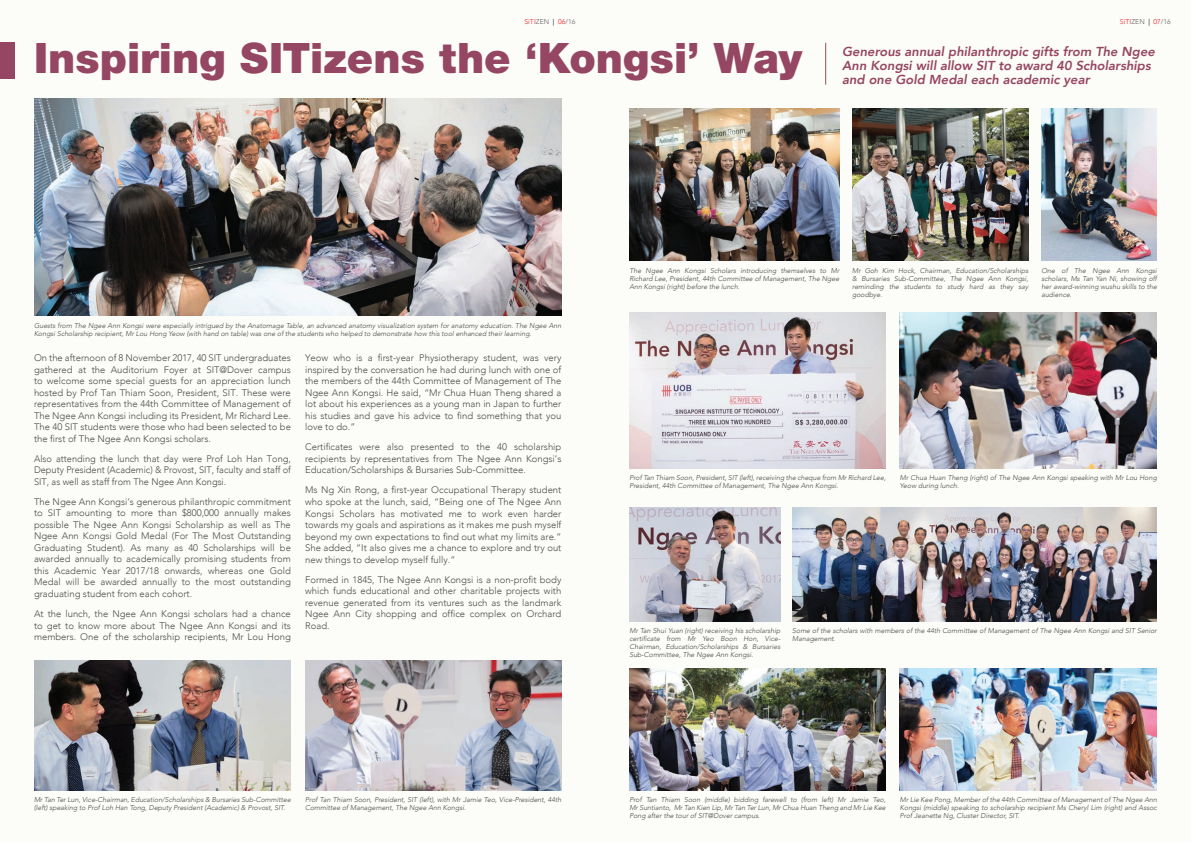
<style>
.page{position:relative;width:1191px;height:842px;background:#fcfcf8}
.page>*{position:absolute;margin:0;border:0;box-sizing:border-box;transform-origin:0 0}
.t1{font:900 42px "Helvetica Neue LT Std";color:#954662}
.Standfirst_2{font:italic 800 13px/14px "Avenir";color:#954662}
.Body_text{font:300 9.5px/11.5px "Avenir";color:#4b4c4d;text-align:justify}
.t2{font:italic 300 7px/8px "Avenir";color:#4b4c4d}
.t3{font:300 7px "Avenir";color:#ee1d23}
.s1{color:#636366}
.s2{font-weight:800;color:#636366}
</style>
<div class="page">
<img style="left:34px;top:660px;width:257px;height:131px">
<img style="left:305px;top:660px;width:256px;height:131px">
<img style="left:34px;top:99px;width:527px;height:216px">
<img style="left:900px;top:312px;width:257px;height:156px">
<img style="left:900px;top:668px;width:257px;height:123px">
<img style="left:629px;top:313px;width:257px;height:155px">
<img style="left:1041px;top:108px;width:116px;height:152px">
<img style="left:629px;top:507px;width:151px;height:114px">
<img style="left:792px;top:507px;width:365px;height:114px">
<img style="left:852px;top:108px;width:176px;height:152px">
<img style="left:629px;top:668px;width:257px;height:123px">
<img style="left:629px;top:108px;width:210px;height:152px">
<hr style="left:825px;top:43px;width:1px;height:42px;background:#96544d">
<div style="left:0;top:43px;width:14px;height:36px;background:#954662"></div>
<p class="t3" style="left:524px;top:17px;width:52px">SiTI<span class="s1">ZEN</span> <span class="s2">|</span> 06<span class="s1">/16</span></p>
<p class="t1" style="left:34px;top:32px;width:769px">Inspiring SITizens the ‘Kongsi’ Way</p>
<p class="t3" style="left:1119px;top:17px;width:52px">SiTI<span class="s1">ZEN</span> <span class="s2">|</span> 07<span class="s1">/16</span></p>
<p class="Standfirst_2" style="left:842px;top:45px;width:314px">Generous annual philanthropic gifts from The Ngee<br>Ann Kongsi will allow SIT to award 40 Scholarships and one Gold Medal each academic year</p>
<p class="t2" style="left:34px;top:321px;width:529px">Guests from The Ngee Ann Kongsi were especially intrigued by the Anatomage Table, an advanced anatomy visualization system for anatomy education. The Ngee Ann<br>Kongsi Scholarship recipient, Mr Lou Hong Yeow (with hand on table) was one of the students who helped to demonstrate how this tool enhanced their learning.</p>
<p class="Body_text" style="left:34px;top:352px;width:258px">On the afternoon of 8 November 2017, 40 SIT undergraduates gathered at the Auditorium Foyer at SIT@Dover campus to welcome some special guests for an appreciation lunch hosted by Prof Tan Thiam Soon, President, SIT. These were representatives from the 44th Committee of Management of The Ngee Ann Kongsi including its President, Mr Richard Lee.<br>The 40 SIT students were those who had been selected to be the first of The Ngee Ann Kongsi scholars.</p>
<p class="Body_text" style="left:34px;top:453px;width:258px">Also attending the lunch that day were Prof Loh Han Tong, Deputy President (Academic) &amp; Provost, SIT, faculty and staff of SIT, as well as staff from The Ngee Ann Kongsi.</p>
<p class="Body_text" style="left:34px;top:496px;width:258px">The Ngee Ann Kongsi’s generous philanthropic commitment to SIT amounting to more than $800,000 annually makes possible The Ngee Ann Kongsi Scholarship as well as The Ngee Ann Kongsi Gold Medal (For The Most Outstanding Graduating Student). As many as 40 Scholarships will be awarded annually to academically promising students from this Academic Year 2017/18 onwards, whereas one Gold Medal will be awarded annually to the most outstanding graduating student from each cohort.</p>
<p class="Body_text" style="left:34px;top:608px;width:258px">At the lunch, the Ngee Ann Kongsi scholars had a chance to get to know more about The Ngee Ann Kongsi and its members. One of the scholarship recipients, Mr Lou Hong</p>
<p class="Body_text" style="left:305px;top:352px;width:258px">Yeow who is a first-year Physiotherapy student, was very inspired by the conversation he had during lunch with one of the members of the 44th Committee of Management of The Ngee Ann Kongsi. He said, “Mr Chua Huan Theng shared a lot about his experiences as a young man in Japan to further his studies and gave his advice to find something that you love to do.”</p>
<p class="Body_text" style="left:305px;top:441px;width:258px">Certificates were also presented to the 40 scholarship recipients by representatives from The Ngee Ann Kongsi’s Education/Scholarships &amp; Bursaries Sub-Committee.</p>
<p class="Body_text" style="left:305px;top:484px;width:258px">Ms Ng Xin Rong, a first-year Occupational Therapy student who spoke at the lunch, said, “Being one of The Ngee Ann Kongsi Scholars has motivated me to work even harder towards my goals and aspirations as it makes me push myself beyond my own expectations to find out what my limits are.” She added, “It also gives me a chance to explore and try out new things to develop myself fully.”</p>
<p class="Body_text" style="left:305px;top:573px;width:258px">Formed in 1845, The Ngee Ann Kongsi is a non-profit body which funds educational and other charitable projects with revenue generated from its ventures such as the landmark Ngee Ann City shopping and office complex on Orchard Road.</p>
<p class="t2" style="left:34px;top:796px;width:258px">Mr Tan Ter Lun, Vice-Chairman, Education/Scholarships &amp; Bursaries Sub-Committee (left) speaking to Prof Loh Han Tong, Deputy President (Academic) &amp; Provost, SIT.</p>
<p class="t2" style="left:305px;top:796px;width:258px">Prof Tan Thiam Soon, President, SIT (left), with Mr Jamie Teo, Vice-President, 44th<br>Committee of Management, The Ngee Ann Kongsi.</p>
<p class="t2" style="left:629px;top:267px;width:211px;text-align:justify">The Ngee Ann Kongsi Scholars introducing themselves to Mr Richard Lee, President, 44th Committee of Management, The Ngee Ann Kongsi (right) before the lunch.</p>
<p class="t2" style="left:852px;top:267px;width:178px;text-align:justify">Mr Goh Kim Hock, Chairman, Education/Scholarships &amp; Bursaries Sub-Committee, The Ngee Ann Kongsi, reminding the students to study hard as they say goodbye.</p>
<p class="t2" style="left:1041px;top:267px;width:117px;text-align:justify">One of The Ngee Ann Kongsi scholars, Ms Tan Yan Ni, showing off her award-winning wushu skills to the audience.</p>
<p class="t2" style="left:629px;top:474px;width:258px">Prof Tan Thiam Soon, President, SIT (left), receiving the cheque from Mr Richard Lee,<br>President, 44th Committee of Management, The Ngee Ann Kongsi.</p>
<p class="t2" style="left:900px;top:474px;width:258px">Mr Chua Huan Theng (right) of The Ngee Ann Kongsi speaking with Mr Lou Hong<br>Yeow during lunch.</p>
<p class="t2" style="left:629px;top:627px;width:152px;text-align:justify">Mr Tan Shui Yuan (right) receiving his scholarship certificate from Mr Yeo Boon Hon, Vice-Chairman, Education/Scholarships &amp; Bursaries Sub-Committee, The Ngee Ann Kongsi.</p>
<p class="t2" style="left:792px;top:627px;width:366px">Some of the scholars with members of the 44th Committee of Management of The Ngee Ann Kongsi and SIT Senior<br>Management.</p>
<p class="t2" style="left:629px;top:796px;width:258px;text-align:justify">Prof Tan Thiam Soon (middle) bidding farewell to (from left) Mr Jamie Teo, Mr Suntianto, Mr Tan Kien Lip, Mr Tan Ter Lun, Mr Chua Huan Theng and Mr Lie Kee Pong after the tour of SIT@Dover campus.</p>
<p class="t2" style="left:900px;top:796px;width:258px;text-align:justify">Mr Lie Kee Pong, Member of the 44th Committee of Management of The Ngee Ann Kongsi (middle) speaking to scholarship recipient Ms Cheryl Lim (right) and Assoc Prof Jeanette Ng, Cluster Director, SIT.</p>
</div>
